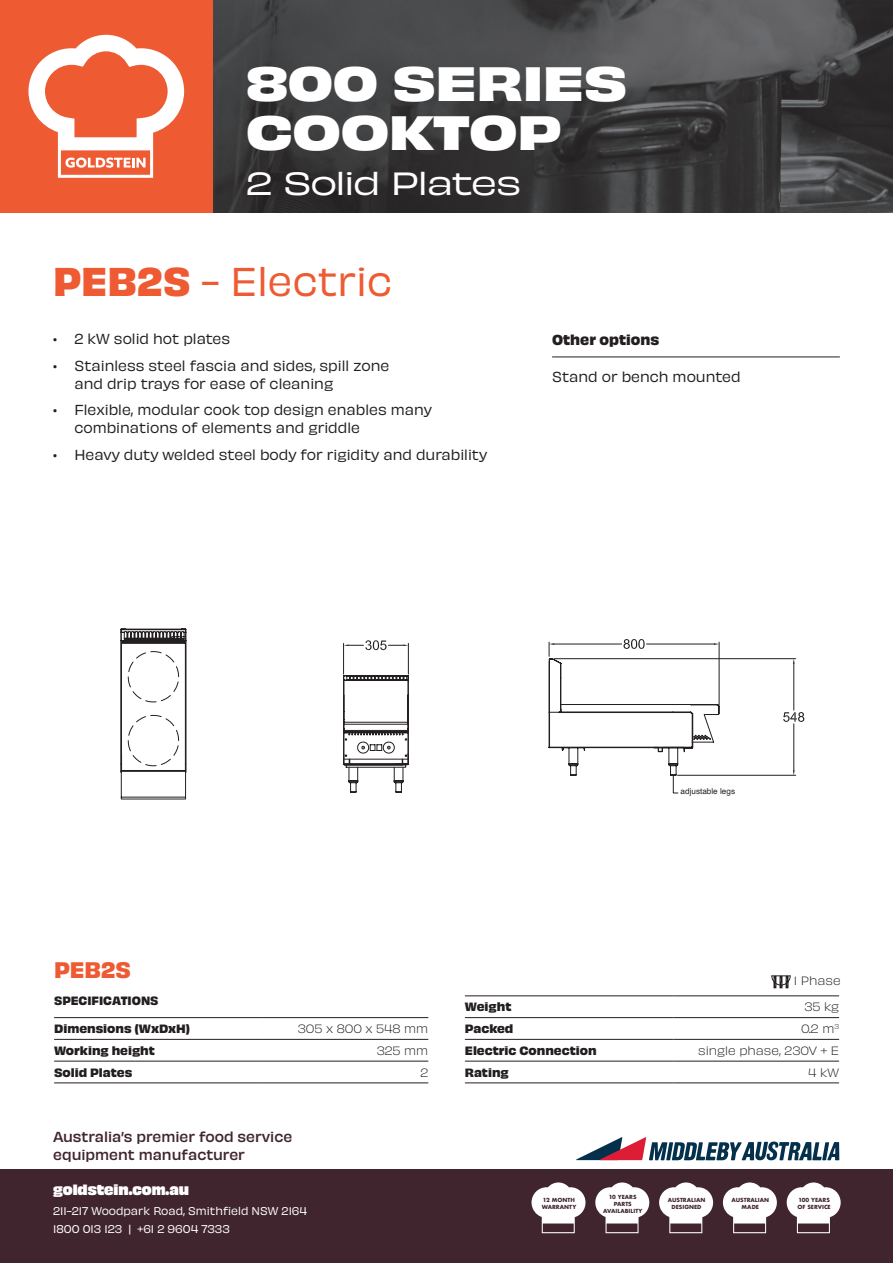
<style>
.page{position:relative;width:893px;height:1263px;background:#fff}
.page>*{position:absolute;margin:0;border:0;box-sizing:border-box;transform-origin:0 0}
.t1{font:700 expanded 45px/49.5px "Obviously";letter-spacing:-.01em;color:#fff}
.t2{font:37.5px "Obviously";color:#ee5b33}
.t3{font:expanded 30px "Obviously";letter-spacing:-.03em;color:#fff}
.t4{font:700 21px "Obviously";color:#ee5b33}
.t5{font:13.5px/18px "Obviously";color:#231f20}
.t6{font:500 13.5px/18px "Obviously";color:#40252f}
.t7{font:13.5px "Obviously Blck";color:#fff}
.t8{font:700 13.5px "Obviously";color:#231f20}
.t9{font:700 11.25px "Obviously";color:#231f20}
.t10{font:11.25px "Obviously Lght";color:#231f20}
.t11{font:10.5px/18px "Obviously";color:#fff}
.t12{font:8.1px "Helvetica";color:#231f20}
.t13{font:700 5.4px/6.8px "Futura";color:#40252f;text-align:center}
.s1{font-weight:700}
</style>
<div class="page">
<div style="left:0;top:1169px;width:893px;height:94px;background:#40252f"></div>
<svg style="left:576px;top:1137px;width:263px;height:23px"></svg>
<svg style="left:659px;top:1182px;width:54px;height:51px"></svg>
<svg style="left:787px;top:1182px;width:54px;height:51px"></svg>
<svg style="left:723px;top:1182px;width:54px;height:51px"></svg>
<svg style="left:531px;top:1182px;width:54px;height:51px"></svg>
<svg style="left:595px;top:1182px;width:54px;height:51px"></svg>
<img style="left:213px;top:0;width:680px;height:213px">
<div style="left:0;top:0;width:213px;height:213px;background:#ee5b33"></div>
<svg style="left:28px;top:35px;width:156px;height:143px"></svg>
<hr style="left:465px;top:1017px;width:209px;height:1px;background:#231f20">
<hr style="left:674px;top:1017px;width:165px;height:1px;background:#231f20">
<hr style="left:465px;top:995px;width:209px;height:1px;background:#231f20">
<hr style="left:674px;top:995px;width:165px;height:1px;background:#231f20">
<hr style="left:465px;top:1039px;width:209px;height:1px;background:#231f20">
<hr style="left:674px;top:1039px;width:165px;height:1px;background:#231f20">
<hr style="left:465px;top:1061px;width:209px;height:1px;background:#231f20">
<hr style="left:674px;top:1061px;width:165px;height:1px;background:#231f20">
<hr style="left:465px;top:1082px;width:209px;height:1px;background:#231f20">
<hr style="left:674px;top:1082px;width:165px;height:1px;background:#231f20">
<hr style="left:54px;top:1017px;width:209px;height:1px;background:#231f20">
<hr style="left:263px;top:1017px;width:165px;height:1px;background:#231f20">
<hr style="left:54px;top:1039px;width:209px;height:1px;background:#231f20">
<hr style="left:263px;top:1039px;width:165px;height:1px;background:#231f20">
<hr style="left:263px;top:1061px;width:165px;height:1px;background:#231f20">
<hr style="left:54px;top:1061px;width:209px;height:1px;background:#231f20">
<hr style="left:54px;top:1082px;width:209px;height:1px;background:#231f20">
<hr style="left:263px;top:1082px;width:165px;height:1px;background:#231f20">
<svg style="left:771px;top:975px;width:20px;height:13px"></svg>
<hr style="left:552px;top:357px;width:288px;height:1px;background:#231f20">
<svg style="left:120px;top:628px;width:67px;height:172px"></svg>
<svg style="left:548px;top:639px;width:257px;height:155px"></svg>
<svg style="left:343px;top:640px;width:66px;height:153px"></svg>
<h1 class="t1" style="left:246px;top:54px;width:383px">800 SERIES<br>COOKTOP</h1>
<h3 class="t3" style="left:246px;top:160px;width:277px">2 Solid Plates</h3>
<h2 class="t2" style="left:53px;top:253px;width:340px"><span class="s1">PEB2S</span> - Electric</h2>
<p class="t5" style="left:53px;top:329px;width:179px">• 2 kW solid hot plates</p>
<p class="t5" style="left:74px;top:355px;width:317px;text-indent:-21px">• Stainless steel fascia and sides, spill zone and drip trays for ease of cleaning</p>
<p class="t5" style="left:74px;top:400px;width:359px;text-indent:-21px">• Flexible, modular cook top design enables many combinations of elements and griddle</p>
<p class="t5" style="left:53px;top:444px;width:436px">• Heavy duty welded steel body for rigidity and durability</p>
<p class="t8" style="left:552px;top:329px;width:109px">Other options</p>
<p class="t5" style="left:552px;top:367px;width:190px">Stand or bench mounted</p>
<p class="t12" style="left:681px;top:785px;width:56px">adjustable legs</p>
<h3 class="t4" style="left:54px;top:953px;width:78px">PEB2S</h3>
<p class="t9" style="left:54px;top:992px;width:106px">SPECIFICATIONS</p>
<p class="t9" style="left:54px;top:1020px;width:138px">Dimensions (WxDxH)</p>
<p class="t10" style="left:298px;top:1020px;width:132px">305 x 800 x 548 mm</p>
<p class="t9" style="left:54px;top:1041px;width:102px">Working height</p>
<p class="t10" style="left:377px;top:1042px;width:53px">325 mm</p>
<p class="t9" style="left:54px;top:1063px;width:80px">Solid Plates</p>
<p class="t10" style="left:421px;top:1064px;width:9px">2</p>
<p class="t6" style="left:53px;top:1127px;width:241px">Australia’s premier food service equipment manufacturer</p>
<p class="t7" style="left:53px;top:1179px;width:137px">goldstein.com.au</p>
<p class="t11" style="left:53px;top:1201px;width:255px">211-217 Woodpark Road, Smithfield NSW 2164<br>1800 013 123 | +61 2 9604 7333</p>
<p class="t10" style="left:794px;top:972px;width:48px">1 Phase</p>
<p class="t9" style="left:465px;top:998px;width:48px">Weight</p>
<p class="t10" style="left:804px;top:998px;width:36px">35 kg</p>
<p class="t9" style="left:465px;top:1020px;width:50px">Packed</p>
<p class="t10" style="left:801px;top:1020px;width:39px">0.2 m<sup>3</sup></p>
<p class="t9" style="left:465px;top:1041px;width:133px">Electric Connection</p>
<p class="t10" style="left:698px;top:1042px;width:142px">single phase, 230V + E</p>
<p class="t9" style="left:465px;top:1063px;width:45px">Rating</p>
<p class="t10" style="left:808px;top:1064px;width:32px">4 kW</p>
<p class="t13" style="left:542px;top:1197px;width:36px;text-align:left">12 MONTH<br>WARRANTY</p>
<p class="t13" style="left:603px;top:1193px;width:41px">10 YEARS<br>PARTS<br>AVAILABILITY</p>
<p class="t13" style="left:668px;top:1197px;width:39px">AUSTRALIAN<br>DESIGNED</p>
<p class="t13" style="left:797px;top:1197px;width:35px;text-align:left">100 YEARS<br>OF SERVICE</p>
<p class="t13" style="left:731px;top:1197px;width:39px">AUSTRALIAN<br>MADE</p>
</div>
